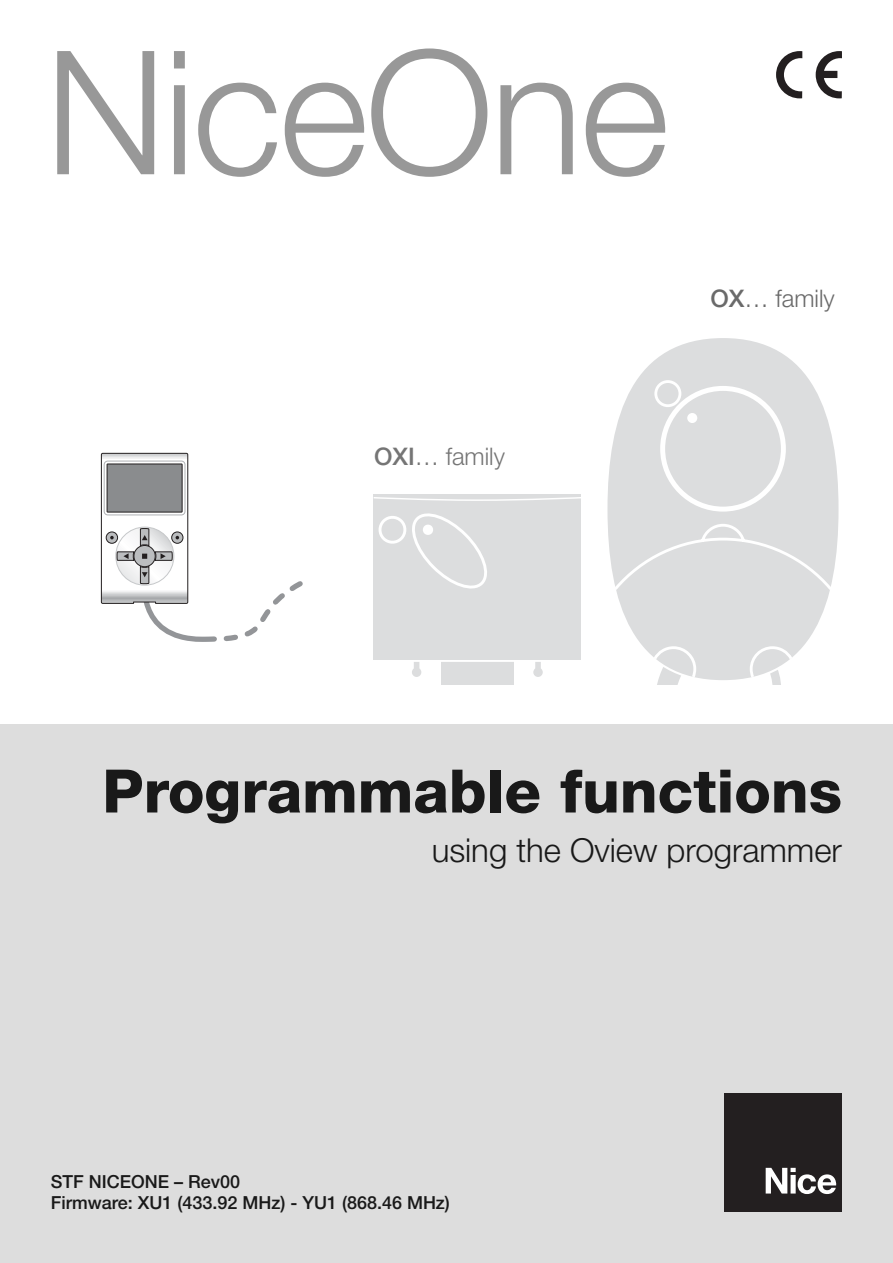
<style>
.page{position:relative;width:893px;height:1263px;background:#fff}
.page>*{position:absolute;margin:0;border:0;box-sizing:border-box;transform-origin:0 0}
.t1{font:300 172.5px "Helvetica Neue";letter-spacing:-.015em;color:#989898}
.t2{font:800 60px "Helvetica Neue";color:#191919}
.t3{font:300 33px "Helvetica Neue";color:#191919}
.t4{font:300 24.3px "Helvetica Neue";color:#757575}
.t5{font:300 24.3px "Helvetica Neue";color:#6a6a6a}
.t6{font:500 18px/21.6px "Helvetica Neue";color:#191919}
.s1{font-weight:500}
</style>
<div class="page">
<div style="left:0;top:724px;width:892px;height:539px;background:#ddd"></div>
<div style="left:724px;top:1093px;width:118px;height:119px;background:#231f20"></div>
<svg style="left:766px;top:1168px;width:70px;height:26px"></svg>
<svg style="left:776px;top:51px;width:26px;height:47px"></svg>
<svg style="left:816px;top:51px;width:26px;height:47px"></svg>
<svg style="left:101px;top:453px;width:202px;height:189px"></svg>
<svg style="left:412px;top:662px;width:9px;height:15px"></svg>
<svg style="left:533px;top:662px;width:10px;height:15px"></svg>
<div style="left:441px;top:660px;width:73px;height:25px;background:#dcddde"></div>
<hr style="left:374px;top:658px;width:207px;height:4px;background:#fff">
<div style="left:374px;top:494px;width:207px;height:166px;background:#dcddde"></div>
<svg style="left:374px;top:497px;width:207px;height:4px"></svg>
<svg style="left:378px;top:513px;width:109px;height:76px"></svg>
<div style="left:607px;top:338px;width:231px;height:342px;background:#dcddde;border-radius:50%"></div>
<svg style="left:607px;top:379px;width:232px;height:306px"></svg>
<div style="left:687px;top:413px;width:10px;height:10px;background:#fff;border-radius:50%"></div>
<h1 class="t1" style="left:45px;top:51px;width:626px">NiceOne</h1>
<h3 class="t5" style="left:710px;top:290px;width:126px"><span class="s1">OX</span>… family</h3>
<h3 class="t4" style="left:374px;top:448px;width:132px"><span class="s1">OXI</span>… family</h3>
<h2 class="t2" style="left:102px;top:770px;width:741px">Programmable functions</h2>
<h3 class="t3" style="left:432px;top:838px;width:412px">using the Oview programmer</h3>
<p class="t6" style="left:51px;top:1172px;width:400px">STF NICEONE – Rev00<br>Firmware: XU1 (433.92 MHz) - YU1 (868.46 MHz)</p>
</div>
